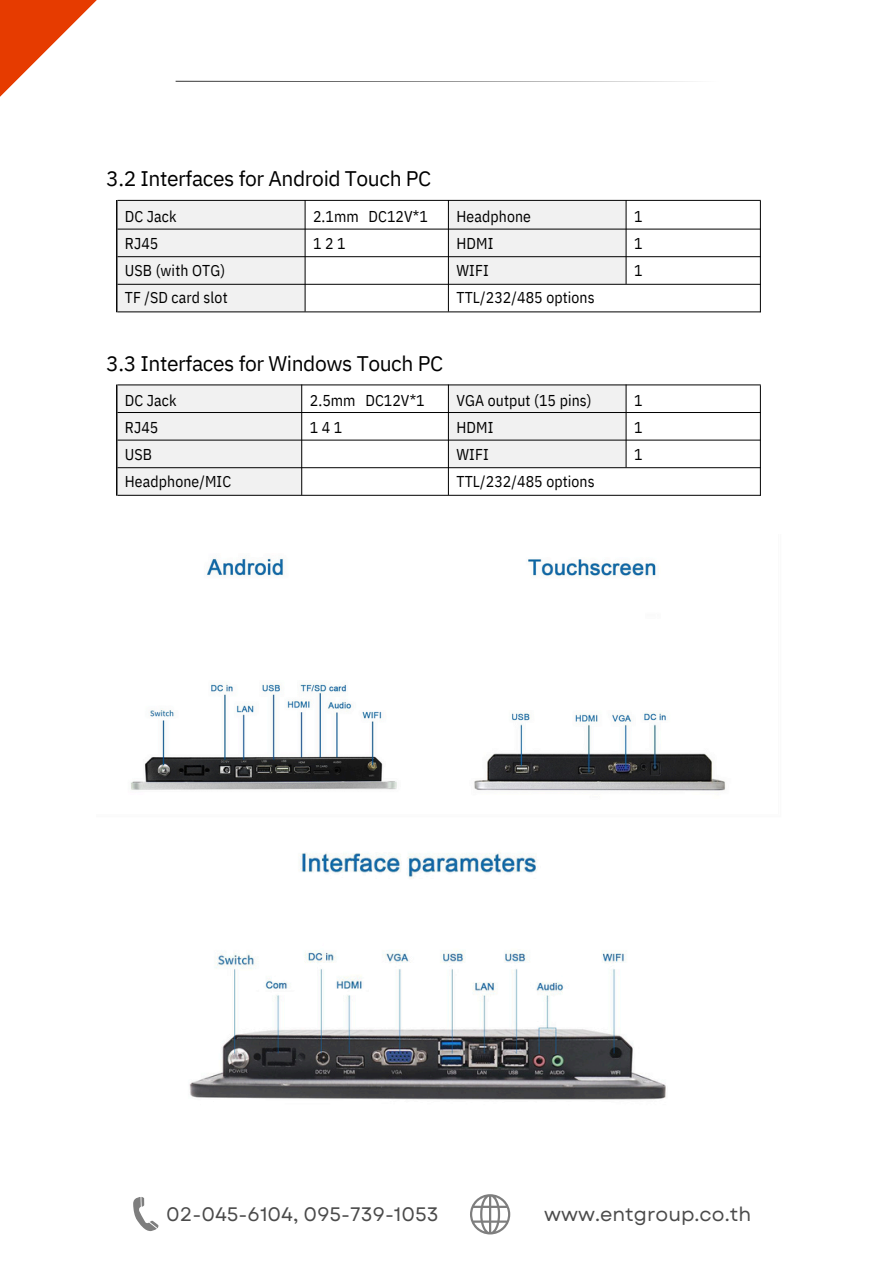
<style>
.page{position:relative;width:894px;height:1264px;background:#fff}
.page>*{position:absolute;margin:0;border:0;box-sizing:border-box;transform-origin:0 0}
.t1{font:21px "IBM Plex Sans";letter-spacing:-.02em;color:#000}
.t2{font:19.5px "Garet";color:#4b4b4b}
.t3{font:15.6px/27px "IBM Plex Sans Cond";letter-spacing:.01em;color:#000}
</style>
<div class="page">
<svg style="left:175px;top:81px;width:518px;height:1px"></svg>
<div style="left:117px;top:201px;width:188px;height:28px;background:#f1f1f1"></div>
<div style="left:448px;top:201px;width:177px;height:28px;background:#f1f1f1"></div>
<div style="left:117px;top:229px;width:188px;height:27px;background:#f1f1f1"></div>
<div style="left:448px;top:229px;width:177px;height:27px;background:#f1f1f1"></div>
<div style="left:117px;top:257px;width:188px;height:27px;background:#f1f1f1"></div>
<div style="left:448px;top:257px;width:177px;height:27px;background:#f1f1f1"></div>
<div style="left:117px;top:284px;width:188px;height:28px;background:#f1f1f1"></div>
<hr style="left:117px;top:200px;width:643px;height:1px;background:#000">
<hr style="left:117px;top:229px;width:643px;height:1px;background:#000">
<hr style="left:117px;top:256px;width:643px;height:1px;background:#000">
<hr style="left:117px;top:284px;width:643px;height:1px;background:#000">
<hr style="left:117px;top:311px;width:643px;height:1px;background:#000">
<hr style="left:116px;top:200px;width:1px;height:112px;background:#000">
<hr style="left:304px;top:200px;width:1px;height:111px;background:#000">
<hr style="left:448px;top:200px;width:1px;height:111px;background:#000">
<hr style="left:625px;top:200px;width:1px;height:84px;background:#000">
<hr style="left:759px;top:201px;width:1px;height:111px;background:#000">
<div style="left:117px;top:385px;width:184px;height:27px;background:#f1f1f1"></div>
<div style="left:448px;top:385px;width:177px;height:27px;background:#f1f1f1"></div>
<div style="left:117px;top:413px;width:184px;height:27px;background:#f1f1f1"></div>
<div style="left:448px;top:413px;width:177px;height:27px;background:#f1f1f1"></div>
<div style="left:117px;top:440px;width:184px;height:27px;background:#f1f1f1"></div>
<div style="left:448px;top:440px;width:177px;height:27px;background:#f1f1f1"></div>
<div style="left:117px;top:468px;width:184px;height:27px;background:#f1f1f1"></div>
<hr style="left:117px;top:384px;width:643px;height:1px;background:#000">
<hr style="left:117px;top:412px;width:643px;height:1px;background:#000">
<hr style="left:117px;top:440px;width:643px;height:1px;background:#000">
<hr style="left:117px;top:467px;width:643px;height:1px;background:#000">
<hr style="left:117px;top:495px;width:643px;height:1px;background:#000">
<hr style="left:116px;top:384px;width:1px;height:111px;background:#000">
<hr style="left:301px;top:384px;width:1px;height:111px;background:#000">
<hr style="left:448px;top:384px;width:1px;height:111px;background:#000">
<hr style="left:625px;top:384px;width:1px;height:83px;background:#000">
<hr style="left:759px;top:385px;width:1px;height:110px;background:#000">
<img style="left:130px;top:558px;width:596px;height:233px">
<img style="left:189px;top:853px;width:477px;height:247px">
<svg style="left:133px;top:1197px;width:26px;height:34px"></svg>
<svg style="left:470px;top:1194px;width:40px;height:40px"></svg>
<svg style="left:0;top:0;width:97px;height:97px"></svg>
<p class="t1" style="left:106px;top:165px;width:326px">3.2 Interfaces for Android Touch PC</p>
<p class="t3" style="left:125px;top:203px;width:104px">DC Jack<br>RJ45<br>USB (with OTG)<br>TF /SD card slot</p>
<p class="t3" style="left:313px;top:203px;width:116px">2.1mm DC12V*1<br>121</p>
<p class="t3" style="left:456px;top:203px;width:139px">Headphone<br>HDMI<br>WIFI<br>TTL/232/485 options</p>
<p class="t1" style="left:106px;top:349px;width:338px">3.3 Interfaces for Windows Touch PC</p>
<p class="t3" style="left:125px;top:386px;width:108px">DC Jack<br>RJ45<br>USB<br>Headphone/MIC</p>
<p class="t3" style="left:310px;top:386px;width:116px">2.5mm DC12V*1<br>141</p>
<h1 class="t3" style="left:456px;top:386px;width:139px">VGA output (15 pins)<br>HDMI<br>WIFI<br>TTL/232/485 options</h1>
<p class="t3" style="left:634px;top:203px;width:10px;text-align:justify">1<br>1<br>1</p>
<p class="t3" style="left:634px;top:386px;width:10px;text-align:justify">1<br>1<br>1</p>
<p class="t2" style="left:166px;top:1200px;width:274px">02-045-6104, 095-739-1053</p>
<p class="t2" style="left:544px;top:1200px;width:208px">www.entgroup.co.th</p>
</div>
